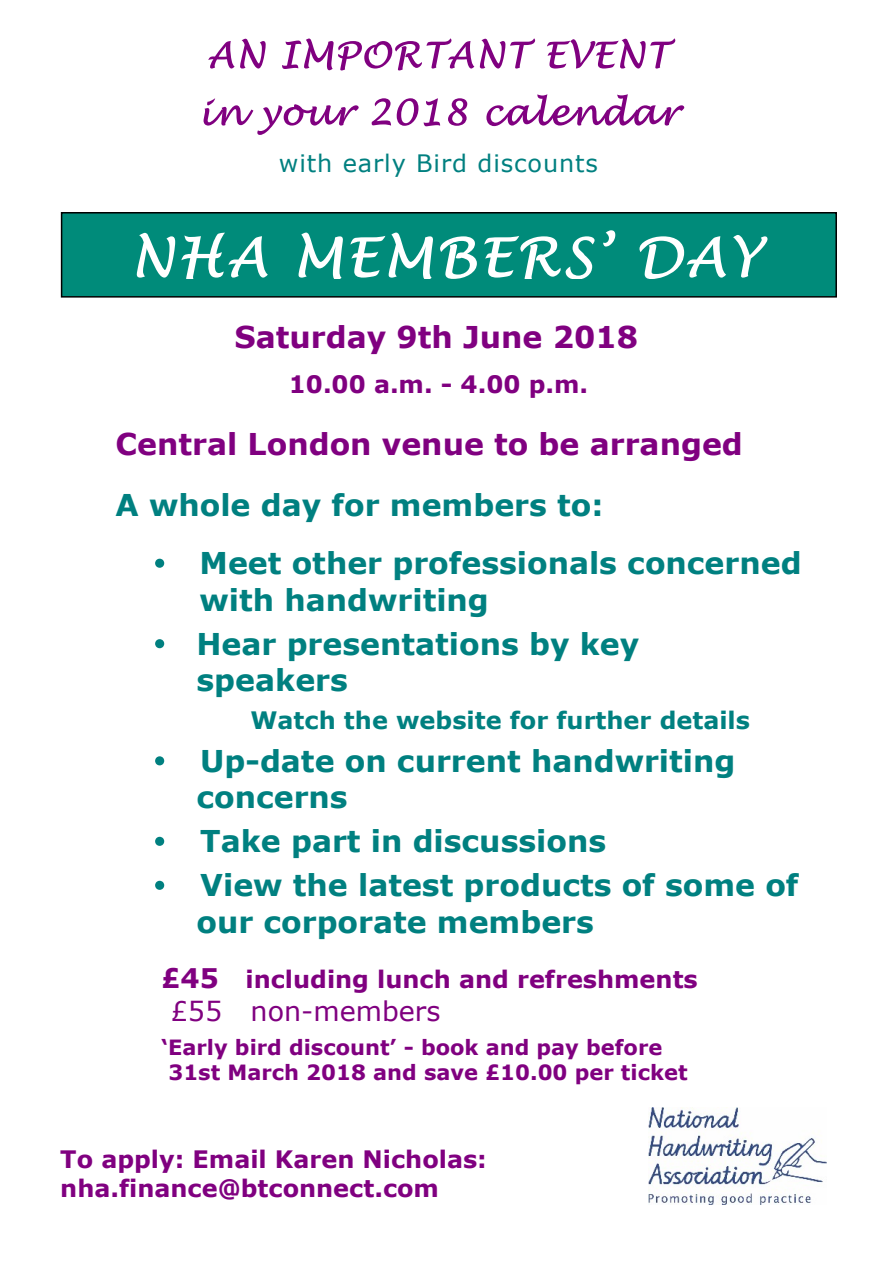
<style>
.page{position:relative;width:893px;height:1263px;background:#fff}
.page>*{position:absolute;margin:0;border:0;box-sizing:border-box;transform-origin:0 0}
.t1{font:700 30px/36.5px "Verdana";color:#008080}
.t2{font:700 30px "Verdana";color:#800080}
.t3{font:27px "Verdana";color:#800080}
.t4{font:700 24px/29.2px "Verdana";color:#800080}
.t5{font:700 24px "Verdana";color:#008080}
.t6{font:24px "Verdana";letter-spacing:.04em;color:#008080}
.t7{font:700 21px/25.5px "Verdana";color:#800080}
.s1{font-size:27px}
</style>
<div class="page">
<div style="left:61px;top:212px;width:776px;height:86px;background:#008b7a;border:2px solid #000"></div>
<svg style="left:137px;top:233px;width:38px;height:45px"></svg>
<svg style="left:181px;top:233px;width:87px;height:46px"></svg>
<svg style="left:299px;top:233px;width:44px;height:46px"></svg>
<svg style="left:350px;top:233px;width:83px;height:46px"></svg>
<svg style="left:440px;top:236px;width:37px;height:43px"></svg>
<svg style="left:484px;top:236px;width:111px;height:43px"></svg>
<svg style="left:603px;top:230px;width:12px;height:16px"></svg>
<svg style="left:639px;top:236px;width:87px;height:43px"></svg>
<svg style="left:733px;top:235px;width:34px;height:43px"></svg>
<svg style="left:155px;top:559px;width:9px;height:9px"></svg>
<svg style="left:155px;top:639px;width:9px;height:9px"></svg>
<svg style="left:155px;top:756px;width:9px;height:9px"></svg>
<svg style="left:155px;top:837px;width:9px;height:9px"></svg>
<svg style="left:155px;top:881px;width:9px;height:9px"></svg>
<img style="left:649px;top:1107px;width:177px;height:98px">
<svg style="left:208px;top:39px;width:58px;height:30px"></svg>
<svg style="left:282px;top:38px;width:192px;height:32px"></svg>
<svg style="left:480px;top:38px;width:55px;height:31px"></svg>
<svg style="left:547px;top:38px;width:128px;height:31px"></svg>
<svg style="left:204px;top:98px;width:155px;height:37px"></svg>
<svg style="left:372px;top:98px;width:19px;height:28px"></svg>
<svg style="left:397px;top:98px;width:21px;height:28px"></svg>
<svg style="left:424px;top:98px;width:16px;height:28px"></svg>
<svg style="left:448px;top:98px;width:19px;height:28px"></svg>
<svg style="left:486px;top:94px;width:198px;height:32px"></svg>
<p class="t6" style="left:279px;top:154px;width:321px">with early Bird discounts</p>
<p class="t2" style="left:234px;top:316px;width:405px">Saturday 9th June 2018</p>
<p class="t4" style="left:289px;top:372px;width:301px">10.00 a.m. - 4.00 p.m.</p>
<p class="t2" style="left:116px;top:432px;width:629px">Central London venue to be arranged</p>
<p class="t1" style="left:116px;top:490px;width:489px">A whole day for members to:</p>
<p class="t1" style="left:200px;top:547px;width:604px">Meet other professionals concerned with handwriting</p>
<p class="t1" style="left:197px;top:628px;width:444px">Hear presentations by key speakers</p>
<p class="t5" style="left:251px;top:711px;width:501px">Watch the website for further details</p>
<p class="t1" style="left:197px;top:745px;width:540px">Up-date on current handwriting concerns</p>
<p class="t1" style="left:200px;top:822px;width:600px;line-height:44px">Take part in discussions<br>View the latest products of some of</p>
<p class="t1" style="left:197px;top:906px;width:399px">our corporate members</p>
<p class="t4" style="left:161px;top:966px;width:538px"><span class="s1">£45</span> including lunch and refreshments</p>
<p class="t3" style="left:171px;top:1000px;width:271px">£55 non-members</p>
<p class="t7" style="left:168px;top:1036px;width:521px;text-indent:-7px">‘Early bird discount’ - book and pay before<br>31st March 2018 and save £10.00 per ticket</p>
<p class="t4" style="left:60px;top:1147px;width:428px">To apply: Email Karen Nicholas: nha.finance@btconnect.com</p>
</div>
